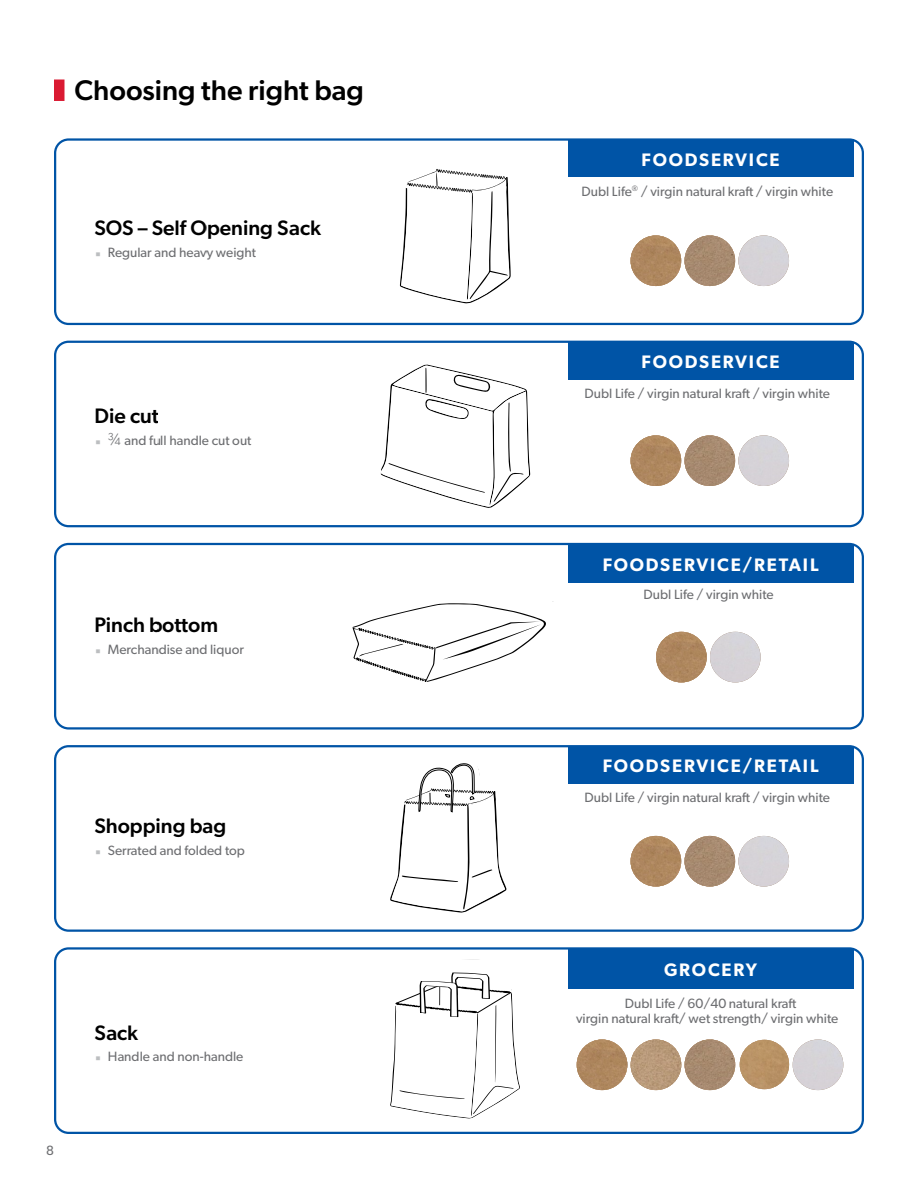
<style>
.page{position:relative;width:918px;height:1188px;background:#fff}
.page>*{position:absolute;margin:0;border:0;box-sizing:border-box;transform-origin:0 0}
.t1{font:500 28.5px "Gibson";color:#000}
.t2{font:500 21px "Gibson";color:#000}
.t3{font:600 18.15px "Gibson";letter-spacing:.1em;color:#fff}
.t4{font:13.5px/15px "Gibson";color:#6d6e71;text-align:center}
.s1{color:#bcbec0}
.s2{font-weight:300;font-size:16.5px}
</style>
<div class="page">
<div style="left:54px;top:138px;width:810px;height:187px;border:2px solid #0054a6;border-radius:14px"></div>
<div style="left:54px;top:341px;width:810px;height:186px;border:2px solid #0054a6;border-radius:14px"></div>
<div style="left:54px;top:543px;width:810px;height:187px;border:2px solid #0054a6;border-radius:14px"></div>
<div style="left:54px;top:745px;width:810px;height:187px;border:2px solid #0054a6;border-radius:14px"></div>
<div style="left:54px;top:947px;width:810px;height:187px;border:2px solid #0054a6;border-radius:14px"></div>
<div style="left:568px;top:140px;width:285px;height:37px;background:#0054a6"></div>
<div style="left:568px;top:342px;width:285px;height:38px;background:#0054a6"></div>
<div style="left:568px;top:544px;width:285px;height:39px;background:#0054a6"></div>
<div style="left:568px;top:747px;width:285px;height:37px;background:#0054a6"></div>
<div style="left:568px;top:949px;width:285px;height:40px;background:#0054a6"></div>
<svg style="left:400px;top:169px;width:111px;height:135px"></svg>
<svg style="left:390px;top:972px;width:130px;height:147px"></svg>
<svg style="left:390px;top:763px;width:117px;height:150px"></svg>
<svg style="left:380px;top:364px;width:151px;height:144px"></svg>
<svg style="left:352px;top:601px;width:201px;height:81px"></svg>
<svg style="left:631px;top:235px;width:158px;height:51px"></svg>
<div style="left:738px;top:235px;width:51px;height:51px;background:#d6d3d7;border-radius:25px"></div>
<svg style="left:577px;top:1040px;width:266px;height:50px"></svg>
<div style="left:740px;top:1040px;width:49px;height:49px;background:#ba9366;border-radius:25px"></div>
<svg style="left:656px;top:632px;width:101px;height:50px"></svg>
<div style="left:710px;top:632px;width:51px;height:50px;background:#d6d3d7;border-radius:25px"></div>
<div style="left:54px;top:80px;width:10px;height:21px;background:#da1a32"></div>
<svg style="left:631px;top:435px;width:158px;height:51px"></svg>
<div style="left:738px;top:435px;width:51px;height:51px;background:#d6d3d7;border-radius:25px"></div>
<svg style="left:631px;top:836px;width:158px;height:51px"></svg>
<div style="left:738px;top:836px;width:51px;height:51px;background:#d6d3d7;border-radius:25px"></div>
<h1 class="t1" style="left:75px;top:73px;width:291px">Choosing the right bag</h1>
<h2 class="t2" style="left:94px;top:215px;width:228px">SOS – Self Opening Sack</h2>
<p class="t4" style="left:94px;top:244px;width:163px"><span class="s1">◾</span> Regular and heavy weight</p>
<h2 class="t2" style="left:94px;top:403px;width:66px">Die cut</h2>
<p class="t4" style="left:94px;top:432px;width:159px"><span class="s1">◾</span> <span class="s2">¾</span> and full handle cut out</p>
<h2 class="t2" style="left:94px;top:613px;width:125px">Pinch bottom</h2>
<p class="t4" style="left:94px;top:642px;width:151px"><span class="s1">◾</span> Merchandise and liquor</p>
<h2 class="t2" style="left:94px;top:813px;width:133px">Shopping bag</h2>
<p class="t4" style="left:94px;top:843px;width:152px"><span class="s1">◾</span> Serrated and folded top</p>
<p class="t4" style="left:46px;top:1143px;width:9px">8</p>
<h2 class="t2" style="left:94px;top:1020px;width:45px">Sack</h2>
<p class="t4" style="left:94px;top:1049px;width:151px"><span class="s1">◾</span> Handle and non-handle</p>
<h3 class="t3" style="left:642px;top:149px;width:140px">FOODSERVICE</h3>
<p class="t4" style="left:581px;top:183px;width:253px">Dubl Life<sup>®</sup> / virgin natural kraft / virgin white</p>
<h3 class="t3" style="left:642px;top:351px;width:140px">FOODSERVICE</h3>
<p class="t4" style="left:584px;top:385px;width:247px">Dubl Life / virgin natural kraft / virgin white</p>
<h3 class="t3" style="left:603px;top:554px;width:217px">FOODSERVICE/RETAIL</h3>
<p class="t4" style="left:643px;top:587px;width:132px">Dubl Life / virgin white</p>
<h3 class="t3" style="left:603px;top:755px;width:217px">FOODSERVICE/RETAIL</h3>
<p class="t4" style="left:584px;top:790px;width:247px">Dubl Life / virgin natural kraft / virgin white</p>
<h3 class="t3" style="left:664px;top:959px;width:94px">GROCERY</h3>
<p class="t4" style="left:576px;top:995px;width:264px">Dubl Life / 60/40 natural kraft<br>virgin natural kraft/ wet strength/ virgin white</p>
</div>
